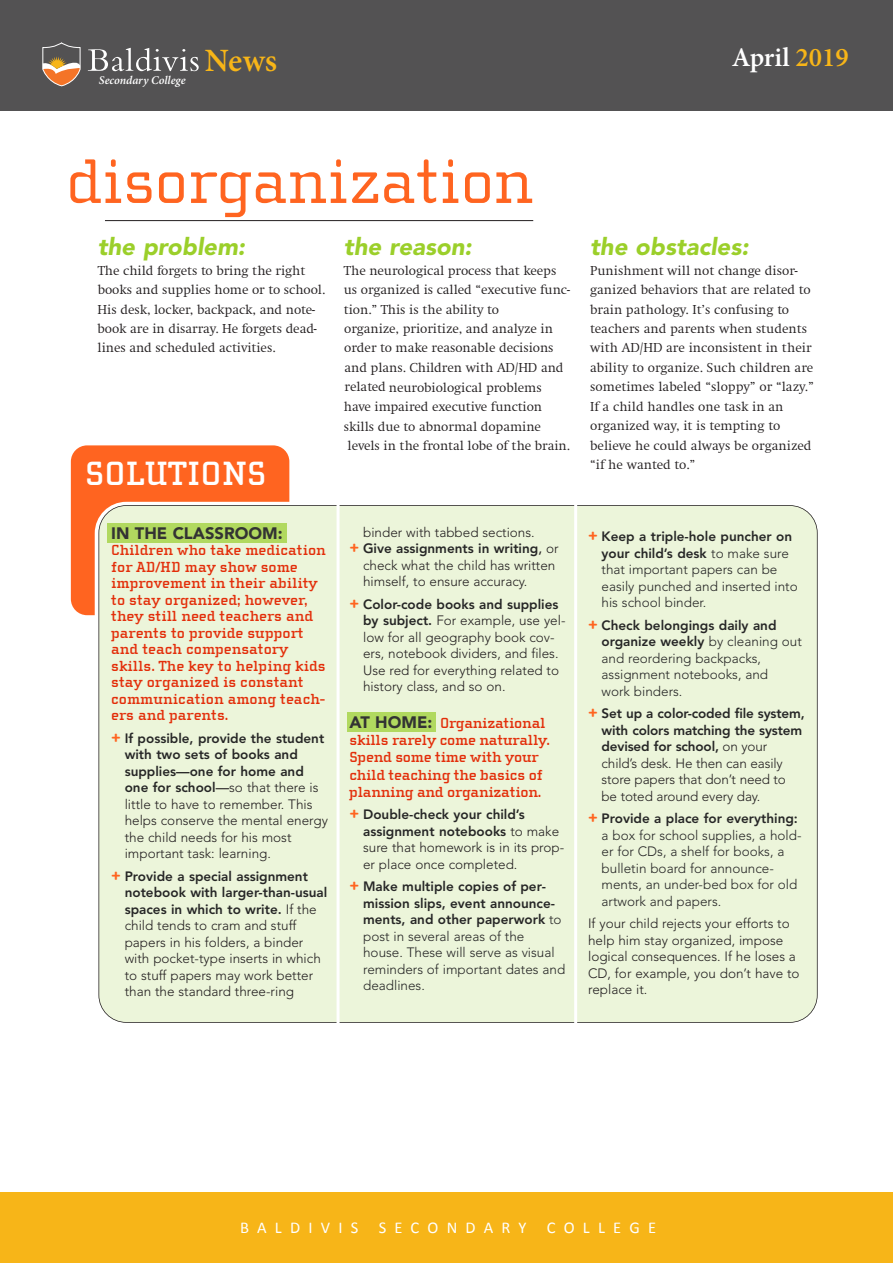
<style>
.page{position:relative;width:893px;height:1263px;background:#fff}
.page>*{position:absolute;margin:0;border:0;box-sizing:border-box;transform-origin:0 0}
.t1{font:64.35px "Cholla Slab";color:#ff6420}
.t2{font:700 34.5px "Cholla Slab";color:#fff}
.t3{font:600 32.55px "Minion Pro";color:#f7b518}
.t4{font:600 27px "Minion Pro";color:#fff}
.t5{font:900 24px "Avenir";color:#9bcf2a}
.t6{font:16.5px "Calibri";letter-spacing:.5em;color:#fff}
.t7{font:900 16.5px "Avenir";color:#333}
.t8{font:700 15px/16.5px "Cholla Slab";color:#e32e0a}
.t9{font:300 13.5px/16.5px "Avenir";color:#231f20}
.t10{font:300 13.5px/19.5px "Swift";letter-spacing:-.005em;color:#231f20}
.t11{font:300 13.5px/16.5px "Avenir";color:#262626}
.t12{font:800 13.5px "Avenir";color:#262626}
.t13{font:italic 600 11.85px "Minion Pro";letter-spacing:-.005em;color:#fff}
.s1{color:#f7b518}
.s2{font-family:"Cholla Slab";font-weight:700;font-size:19.5px;color:#ff6420}
.s3{font-weight:800;color:#262626}
.s4{font-weight:500}
.s5{font-weight:500;color:#231f20}
.s6{font-weight:300;color:#231f20}
.s7{font-family:"Avenir";font-weight:900;font-size:16.5px;color:#333}
.s8{font-weight:800}
</style>
<div class="page">
<div style="left:71px;top:445px;width:218px;height:170px;background:#ff6420;border-radius:16px"></div>
<div style="left:98px;top:505px;width:720px;height:518px;background:#ecf5da"></div>
<hr style="left:337px;top:499px;width:3px;height:527px;background:#fff">
<hr style="left:574px;top:499px;width:3px;height:527px;background:#fff">
<hr style="left:105px;top:220px;width:428px;height:1px;background:#231f20">
<div style="left:107px;top:523px;width:180px;height:19px;background:#b1d95f"></div>
<div style="left:347px;top:712px;width:88px;height:19px;background:#b1d95f"></div>
<div style="left:0;top:1193px;width:893px;height:70px;background:#f7b518"></div>
<div style="left:0;top:0;width:893px;height:111px;background:#535253"></div>
<svg style="left:42px;top:42px;width:39px;height:44px"></svg>
<svg style="left:88px;top:48px;width:111px;height:23px"></svg>
<p class="t13" style="left:99px;top:72px;width:88px">Secondary College</p>
<h3 class="t3" style="left:205px;top:38px;width:74px">News</h3>
<h3 class="t4" style="left:732px;top:39px;width:119px">April <span class="s1">2019</span></h3>
<h1 class="t1" style="left:66px;top:146px;width:469px">disorganization</h1>
<h3 class="t5" style="left:98px;top:232px;width:153px">the problem:</h3>
<p class="t10" style="left:98px;top:261px;width:229px">The child forgets to bring the right books and supplies home or to school.<br>His desk, locker, backpack, and note&shy;book are in disarray. He forgets dead&shy;lines and scheduled activities.</p>
<h2 class="t2" style="left:85px;top:455px;width:183px">SOLUTIONS</h2>
<h3 class="t5" style="left:344px;top:232px;width:133px">the reason:</h3>
<p class="t10" style="left:344px;top:261px;width:228px">The neurological process that keeps us organized is called “executive func&shy;tion.” This is the ability to<br>organize, prioritize, and analyze in order to make reasonable decisions and plans. Children with AD/HD and related neurobiological problems have impaired executive function skills due to abnormal dopamine levels in the frontal lobe of the brain.</p>
<p class="t7" style="left:111px;top:523px;width:173px">IN THE CLASSROOM:</p>
<p class="t8" style="left:111px;top:542px;width:216px">Children who take medication for AD/HD may show some improvement in their ability to stay organized; however, they still need teachers and parents to provide support and teach compensatory skills. The key to helping kids stay organized is constant communication among teach&shy;ers and parents.</p>
<p class="t9" style="left:125px;top:730px;width:205px;text-indent:-13px"><span class="s2">+</span> <span class="s3">If possible, provide the student with two sets of books and supplies—one for home and one for school</span><span class="s4">—</span>so that there is little to have to remember. This helps conserve the mental energy the child needs for his most important task: learning.</p>
<p class="t9" style="left:125px;top:868px;width:204px;text-indent:-13px"><span class="s2">+</span> <span class="s3">Provide a special assignment notebook with larger-than-usual spaces in which to write.</span> If the child tends to cram and stuff papers in his folders, a binder with pocket-type inserts in which to stuff papers may work better than the standard three-ring</p>
<p class="t9" style="left:363px;top:524px;width:173px">binder with tabbed sections.</p>
<p class="t12" style="left:350px;top:540px;width:211px"><span class="s2">+</span> Give assignments in writing<span class="s5">,</span> <span class="s6">or</span></p>
<p class="t9" style="left:363px;top:557px;width:194px">check what the child has written</p>
<p class="t9" style="left:363px;top:573px;width:166px">himself, to ensure accuracy.</p>
<p class="t9" style="left:363px;top:596px;width:204px;text-indent:-13px"><span class="s2">+</span> <span class="s3">Color-code books and supplies by subject.</span> For example, use yel&shy;low for all geography book cov&shy;ers, notebook dividers, and files.<br>Use red for everything related to history class, and so on.</p>
<p class="t8" style="left:349px;top:714px;width:202px;line-height:17.2px"><span class="s7">AT HOME:</span> Organizational skills rarely come naturally.<br>Spend some time with your child teaching the basics of planning and organization.</p>
<p class="t9" style="left:363px;top:806px;width:203px;text-indent:-13px"><span class="s2">+</span> <span class="s3">Double-check your child’s assignment notebooks</span> to make sure that homework is in its prop&shy;er place once completed.</p>
<p class="t11" style="left:363px;top:878px;width:204px;text-indent:-13px"><span class="s2">+</span> <span class="s8">Make multiple copies of per&shy;mission slips, event announce&shy;ments, and other paperwork</span> to post in several areas of the house. These will serve as visual reminders of important dates and deadlines.</p>
<h3 class="t5" style="left:590px;top:232px;width:164px">the obstacles:</h3>
<p class="t10" style="left:590px;top:261px;width:225px">Punishment will not change disor&shy;ganized behaviors that are related to brain pathology. It’s confusing to teachers and parents when students with AD/HD are inconsistent in their ability to organize. Such children are sometimes labeled “sloppy” or “lazy.” If a child handles one task in an organized way, it is tempting to believe he could always be organized “if he wanted to.”</p>
<p class="t11" style="left:602px;top:528px;width:198px;text-indent:-13px"><span class="s2">+</span> <span class="s8">Keep a triple-hole puncher on your child’s desk</span> to make sure that important papers can be easily punched and inserted into his school binder.</p>
<p class="t11" style="left:602px;top:617px;width:202px;text-indent:-14px"><span class="s2">+</span> <span class="s8">Check belongings daily and organize weekly</span> by cleaning out and reordering backpacks, assignment notebooks, and<br>work binders.</p>
<p class="t9" style="left:601px;top:705px;width:205px;text-indent:-13px"><span class="s2">+</span> <span class="s3">Set up a color-coded file system, with colors matching the system devised for school,</span> on your child’s desk. He then can easily store papers that don’t need to be toted around every day.</p>
<p class="t11" style="left:602px;top:810px;width:201px;text-indent:-13px"><span class="s2">+</span> <span class="s8">Provide a place for everything: </span>a box for school supplies, a hold&shy;er for CDs, a shelf for books, a bulletin board for announce&shy;ments, an under-bed box for old artwork and papers.</p>
<p class="t9" style="left:588px;top:915px;width:213px">If your child rejects your efforts to help him stay organized, impose logical consequences. If he loses a<br>CD, for example, you don’t have to replace it.</p>
<p class="t6" style="left:240px;top:1217px;width:418px">BALDIVIS SECONDARY COLLEGE</p>
</div>
